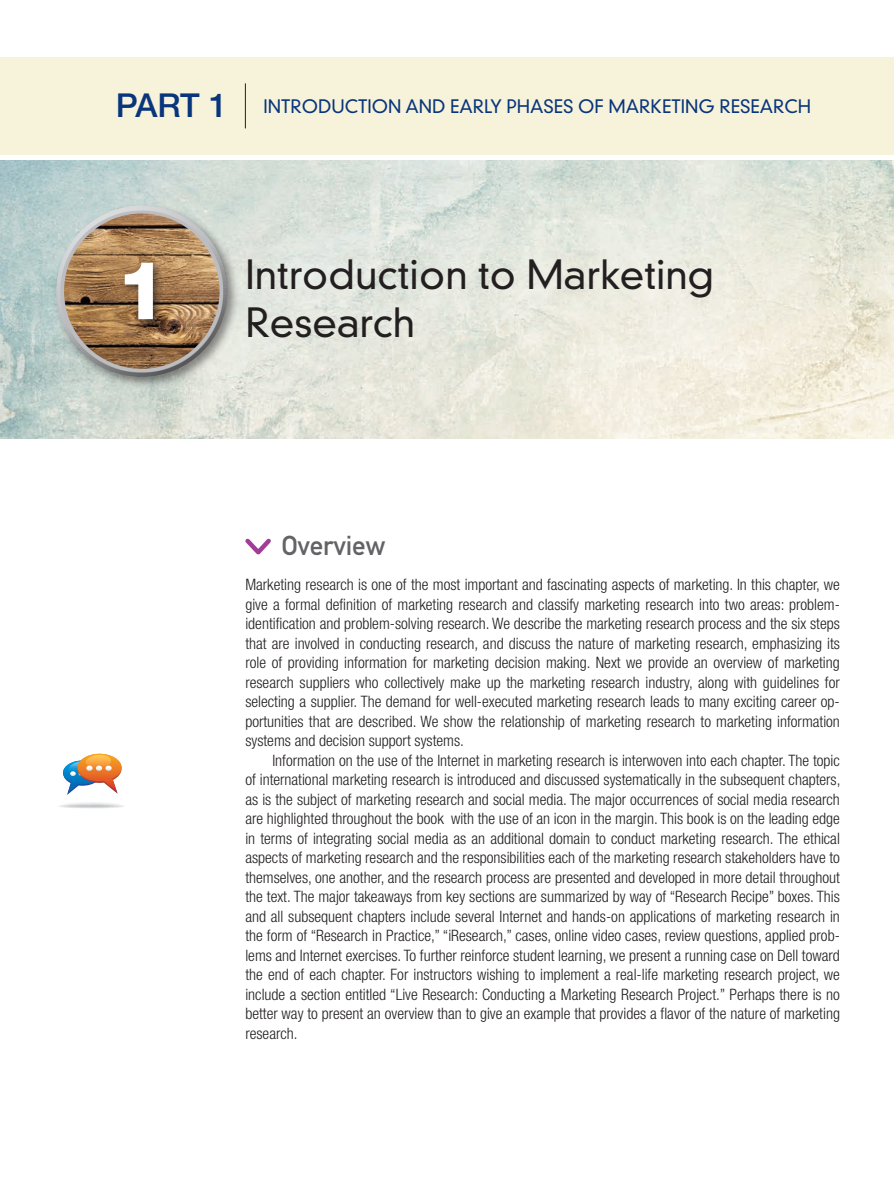
<style>
.page{position:relative;width:894px;height:1200px;background:#fff}
.page>*{position:absolute;margin:0;border:0;box-sizing:border-box;transform-origin:0 0}
.t1{font:800 81px "Helvetica Neue LT Std";color:#fff}
.t2{font:300 39px/48px "DIN Neuzeit Grotesk Std";color:#231f20}
.t3{font:27px "DIN Mittelschrift Std";color:#636366}
.t4{font:300 18px "DIN Neuzeit Grotesk Std";color:#08357c}
.t5{font:300 condensed 15.75px "Helvetica Neue LT Std";color:#231f20}
.s1{font-family:"Helvetica Neue LT Std";font-weight:500;font-size:33px}
</style>
<div class="page">
<div style="left:0;top:57px;width:893px;height:98px;background:#f7f2da"></div>
<img style="left:0;top:161px;width:893px;height:277px">
<div style="left:52px;top:202px;width:188px;height:188px;background:#231f20;opacity:.5"></div>
<div style="left:51px;top:204px;width:182px;height:131px;background:#fff;opacity:.75"></div>
<div style="left:51px;top:235px;width:182px;height:143px;background:#231f20;opacity:.75"></div>
<svg style="left:245px;top:538px;width:26px;height:17px"></svg>
<hr style="left:245px;top:83px;width:1px;height:45px;background:#231f20">
<svg style="left:63px;top:754px;width:59px;height:41px"></svg>
<svg style="left:59px;top:802px;width:65px;height:6px"></svg>
<div style="left:119px;top:257px;width:45px;height:73px;background:#231f20;opacity:.75"></div>
<p class="t4" style="left:116px;top:95px;width:696px"><span class="s1">Part 1</span> INTRODUCTION AND EARLY PHASES OF MARKETING RESEARCH</p>
<p class="t1" style="left:116px;top:242px;width:53px">1</p>
<p class="t2" style="left:245px;top:251px;width:470px">INTRODUCTION TO MARKETING<br>RESEARCH</p>
<p class="t3" style="left:281px;top:530px;width:105px">Overview</p>
<p class="t5" style="left:245px;top:576px;width:595px">Marketing research is one of the most important and fascinating aspects of marketing. In this chapter, we</p>
<p class="t5" style="left:245px;top:595px;width:595px">give a formal definition of marketing research and classify marketing research into two areas: problem-</p>
<p class="t5" style="left:245px;top:615px;width:596px">identification and problem-solving research. We describe the marketing research process and the six steps</p>
<p class="t5" style="left:245px;top:634px;width:596px">that are involved in conducting research, and discuss the nature of marketing research, emphasizing its</p>
<p class="t5" style="left:245px;top:654px;width:595px">role of providing information for marketing decision making. Next we provide an overview of marketing</p>
<p class="t5" style="left:245px;top:673px;width:595px">research suppliers who collectively make up the marketing research industry, along with guidelines for</p>
<p class="t5" style="left:245px;top:693px;width:595px">selecting a supplier. The demand for well-executed marketing research leads to many exciting career op-</p>
<p class="t5" style="left:245px;top:712px;width:596px">portunities that are described. We show the relationship of marketing research to marketing information</p>
<p class="t5" style="left:245px;top:732px;width:220px">systems and decision support systems.</p>
<p class="t5" style="left:272px;top:751px;width:569px">Information on the use of the Internet in marketing research is interwoven into each chapter. The topic</p>
<p class="t5" style="left:245px;top:771px;width:596px">of international marketing research is introduced and discussed systematically in the subsequent chapters,</p>
<p class="t5" style="left:245px;top:790px;width:596px">as is the subject of marketing research and social media. The major occurrences of social media research</p>
<p class="t5" style="left:245px;top:810px;width:596px">are highlighted throughout the book with the use of an icon in the margin. This book is on the leading edge</p>
<p class="t5" style="left:245px;top:829px;width:595px">in terms of integrating social media as an additional domain to conduct marketing research. The ethical</p>
<p class="t5" style="left:245px;top:849px;width:595px">aspects of marketing research and the responsibilities each of the marketing research stakeholders have to</p>
<p class="t5" style="left:245px;top:868px;width:596px">themselves, one another, and the research process are presented and developed in more detail throughout</p>
<p class="t5" style="left:245px;top:888px;width:595px">the text. The major takeaways from key sections are summarized by way of “Research Recipe” boxes. This</p>
<p class="t5" style="left:245px;top:907px;width:596px">and all subsequent chapters include several Internet and hands-on applications of marketing research in</p>
<p class="t5" style="left:245px;top:927px;width:595px">the form of “Research in Practice,” “iResearch,” cases, online video cases, review questions, applied prob-</p>
<p class="t5" style="left:245px;top:946px;width:595px">lems and Internet exercises. To further reinforce student learning, we present a running case on Dell toward</p>
<p class="t5" style="left:245px;top:966px;width:596px">the end of each chapter. For instructors wishing to implement a real-life marketing research project, we</p>
<p class="t5" style="left:245px;top:985px;width:596px">include a section entitled “Live Research: Conducting a Marketing Research Project.” Perhaps there is no</p>
<p class="t5" style="left:245px;top:1005px;width:596px">better way to present an overview than to give an example that provides a flavor of the nature of marketing</p>
<p class="t5" style="left:245px;top:1024px;width:54px">research.</p>
</div>
